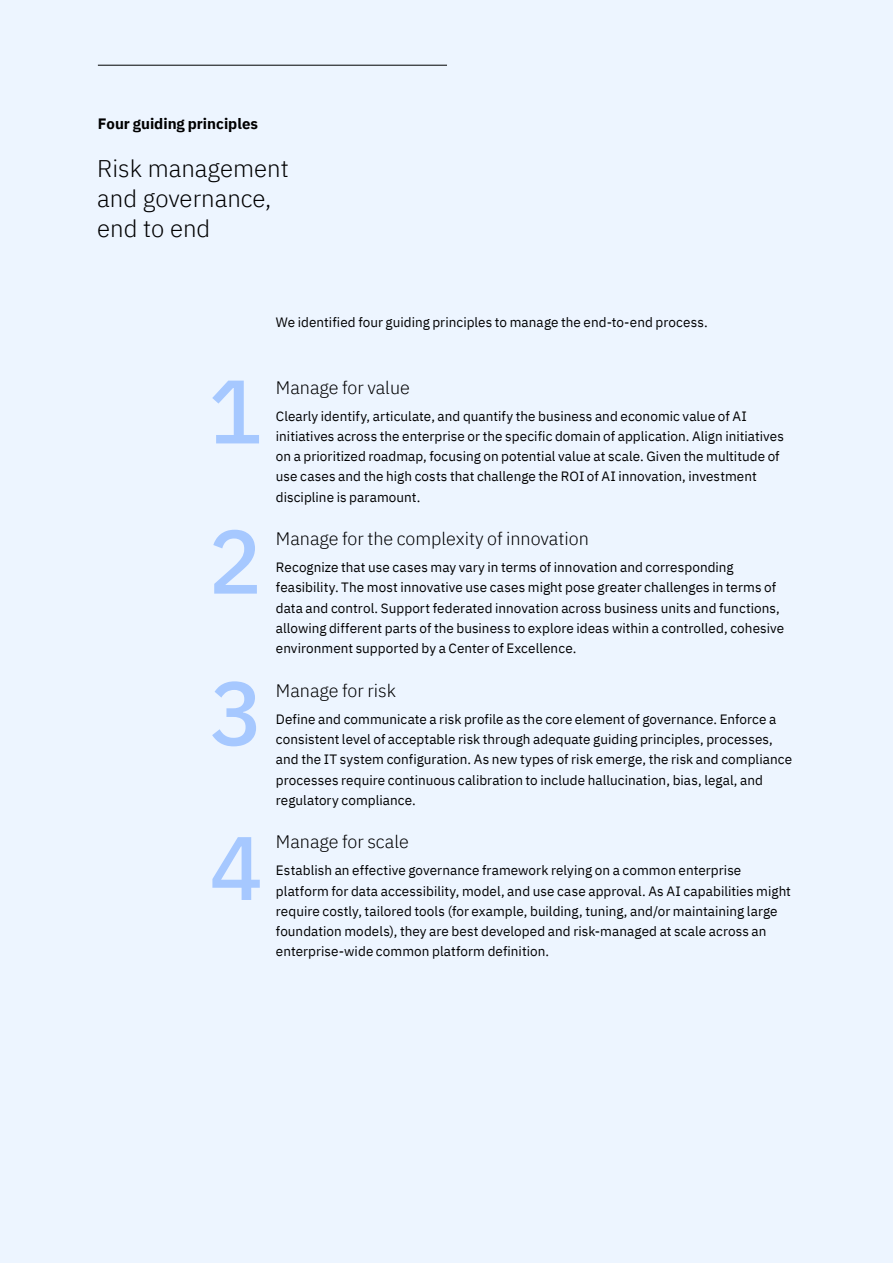
<style>
.page{position:relative;width:893px;height:1263px;background:#edf5ff}
.page>*{position:absolute;margin:0;border:0;box-sizing:border-box;transform-origin:0 0}
.Body_Reg__9_13_5{font:500 90px "IBM Plex Sans";color:#a6c8ff}
.PersTitle__16_20{font:300 24px/30px "IBM Plex Sans";color:#000}
.Head_2__14_20{font:300 18px "IBM Plex Sans";color:#000}
.Perspective_Identification{font:700 15px "IBM Plex Sans";color:#000}
.Body_Reg__9_13_5-2{font:13.5px/20.2px "IBM Plex Sans";letter-spacing:.005em;color:#000}
</style>
<div class="page">
<hr style="left:98px;top:65px;width:349px;height:1px;background:#000">
<p class="Perspective_Identification" style="left:98px;top:112px;width:162px">Four guiding principles</p>
<p class="PersTitle__16_20" style="left:97px;top:152px;width:193px">Risk management and governance, end to end</p>
<p class="Body_Reg__9_13_5-2" style="left:276px;top:311px;width:433px">We identified four guiding principles to manage the end-to-end process.</p>
<p class="Body_Reg__9_13_5" style="left:208px;top:341px;width:55px">1</p>
<p class="Body_Reg__9_13_5" style="left:208px;top:492px;width:55px">2</p>
<p class="Body_Reg__9_13_5" style="left:209px;top:643px;width:55px">3</p>
<p class="Body_Reg__9_13_5" style="left:209px;top:798px;width:55px">4</p>
<p class="Head_2__14_20" style="left:276px;top:374px;width:136px">Manage for value</p>
<p class="Body_Reg__9_13_5-2" style="left:276px;top:404px;width:510px">Clearly identify, articulate, and quantify the business and economic value of AI initiatives across the enterprise or the specific domain of application. Align initiatives on a prioritized roadmap, focusing on potential value at scale. Given the multitude of use cases and the high costs that challenge the ROI of AI innovation, investment discipline is paramount.</p>
<p class="Head_2__14_20" style="left:276px;top:525px;width:314px">Manage for the complexity of innovation</p>
<p class="Body_Reg__9_13_5-2" style="left:276px;top:556px;width:510px">Recognize that use cases may vary in terms of innovation and corresponding feasibility. The most innovative use cases might pose greater challenges in terms of data and control. Support federated innovation across business units and functions, allowing different parts of the business to explore ideas within a controlled, cohesive environment supported by a Center of Excellence.</p>
<p class="Head_2__14_20" style="left:276px;top:677px;width:122px">Manage for risk</p>
<p class="Body_Reg__9_13_5-2" style="left:276px;top:707px;width:518px">Define and communicate a risk profile as the core element of governance. Enforce a consistent level of acceptable risk through adequate guiding principles, processes, and the IT system configuration. As new types of risk emerge, the risk and compliance processes require continuous calibration to include hallucination, bias, legal, and regulatory compliance.</p>
<p class="Head_2__14_20" style="left:276px;top:828px;width:134px">Manage for scale</p>
<p class="Body_Reg__9_13_5-2" style="left:276px;top:859px;width:517px">Establish an effective governance framework relying on a common enterprise platform for data accessibility, model, and use case approval. As AI capabilities might require costly, tailored tools (for example, building, tuning, and/or maintaining large foundation models), they are best developed and risk-managed at scale across an enterprise-wide common platform definition.</p>
</div>
